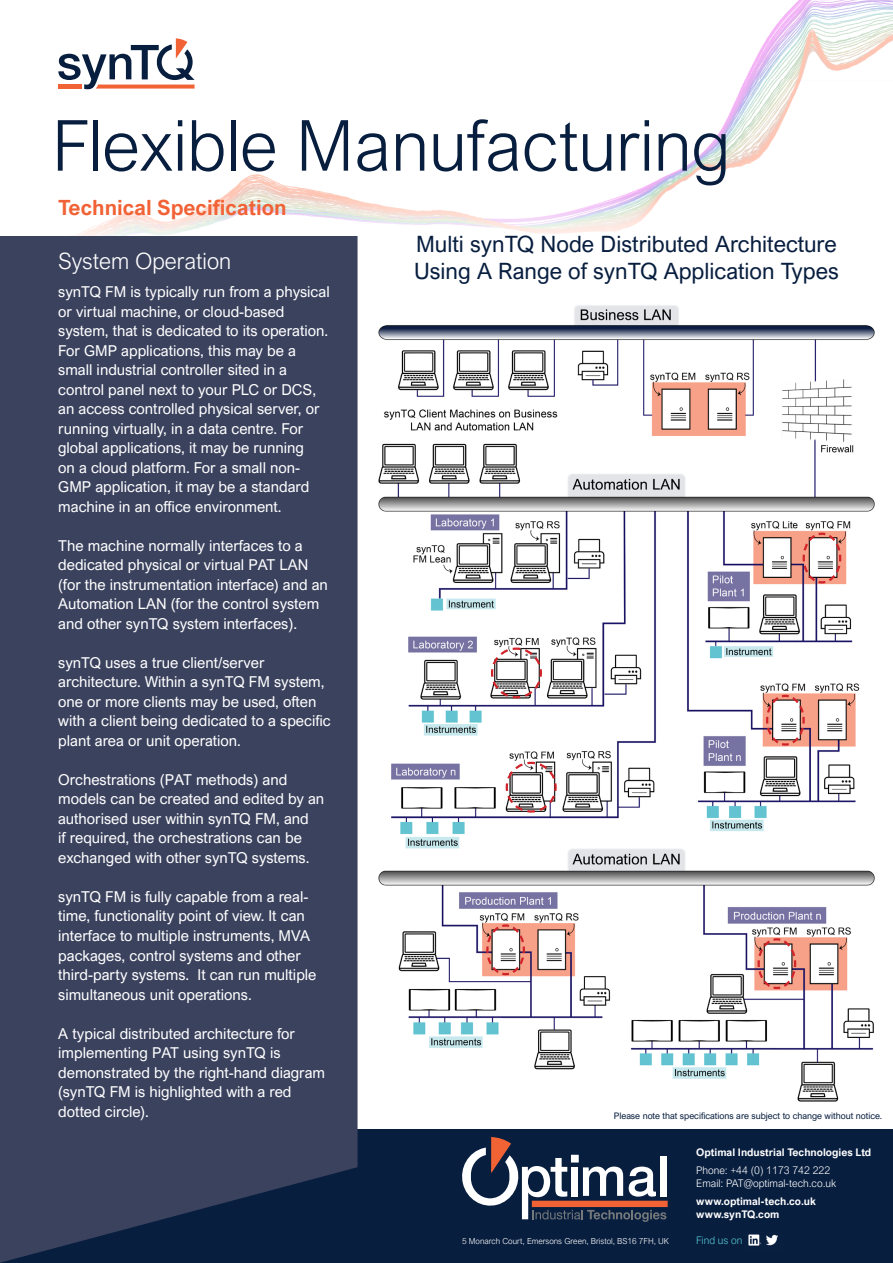
<style>
.page{position:relative;width:893px;height:1263px;background:#fff}
.page>*{position:absolute;margin:0;border:0;box-sizing:border-box;transform-origin:0 0}
.t1{font:300 70.5px "Arial Nova";color:#081e3f}
.t2{font:22.5px/27px "Arial Nova";color:#081e3f}
.t3{font:300 22.5px "Arial Nova";color:#fff}
.t4{font:700 21px "Arial Nova";color:#f16236}
.t5{font:15px/19.5px "Arial Nova";color:#fff}
.t6{font:700 10.5px/12.6px "Arial Nova";color:#fff}
.t7{font:300 10.5px/12.6px "Arial Nova";color:#fff}
.t8{font:300 10.5px "Arial Nova";color:#54c5cf}
.t9{font:9px "Arial Nova";color:#081e3f}
.t10{font:300 8.25px "Arial Nova";color:#fff}
</style>
<div class="page">
<img style="left:71px;top:0;width:822px;height:236px">
<div style="left:0;top:1129px;width:893px;height:134px;background:#081e3f"></div>
<div style="left:0;top:236px;width:358px;height:1027px;background:#3b425e"></div>
<svg style="left:666px;top:1201px;width:2px;height:6px"></svg>
<div style="left:661px;top:1155px;width:6px;height:41px;background:#fff"></div>
<svg style="left:462px;top:1137px;width:204px;height:85px"></svg>
<img style="left:748px;top:1234px;width:30px;height:12px">
<svg style="left:58px;top:38px;width:137px;height:51px"></svg>
<img style="left:378px;top:305px;width:497px;height:797px">
<svg style="left:485px;top:923px;width:41px;height:53px"></svg>
<svg style="left:505px;top:761px;width:53px;height:53px"></svg>
<svg style="left:756px;top:937px;width:41px;height:53px"></svg>
<svg style="left:765px;top:694px;width:41px;height:53px"></svg>
<svg style="left:490px;top:646px;width:53px;height:53px"></svg>
<svg style="left:801px;top:531px;width:41px;height:54px"></svg>
<h1 class="t1" style="left:52px;top:106px;width:680px">Flexible Manufacturing</h1>
<h3 class="t4" style="left:58px;top:196px;width:230px">Technical Specification</h3>
<h2 class="t3" style="left:58px;top:249px;width:175px">System Operation</h2>
<p class="t5" style="left:58px;top:282px;width:273px">synTQ FM is typically run from a physical or virtual machine, or cloud-based system, that is dedicated to its operation.<br>For GMP applications, this may be a small industrial controller sited in a control panel next to your PLC or DCS, an access controlled physical server, or running virtually, in a data centre. For global applications, it may be running<br>on a cloud platform. For a small non-GMP application, it may be a standard machine in an office environment.</p>
<p class="t5" style="left:58px;top:536px;width:271px">The machine normally interfaces to a dedicated physical or virtual PAT LAN (for the instrumentation interface) and an Automation LAN (for the control system and other synTQ system interfaces).</p>
<p class="t5" style="left:58px;top:653px;width:274px">synTQ uses a true client/server architecture. Within a synTQ FM system, one or more clients may be used, often with a client being dedicated to a specific plant area or unit operation.</p>
<p class="t5" style="left:58px;top:770px;width:268px">Orchestrations (PAT methods) and models can be created and edited by an authorised user within synTQ FM, and<br>if required, the orchestrations can be exchanged with other synTQ systems.</p>
<p class="t5" style="left:58px;top:887px;width:260px">synTQ FM is fully capable from a real&shy;time, functionality point of view. It can interface to multiple instruments, MVA packages, control systems and other third-party systems. It can run multiple simultaneous unit operations.</p>
<p class="t5" style="left:58px;top:1023px;width:268px">A typical distributed architecture for implementing PAT using synTQ is demonstrated by the right-hand diagram (synTQ FM is highlighted with a red dotted circle).</p>
<h2 class="t2" style="left:414px;top:231px;width:426px">Multi synTQ Node Distributed Architecture<br>Using A Range of synTQ Application Types</h2>
<p class="t9" style="left:614px;top:1110px;width:270px">Please note that specifications are subject to change without notice.</p>
<p class="t10" style="left:462px;top:1236px;width:208px">5 Monarch Court, Emersons Green, Bristol, BS16 7FH, UK</p>
<p class="t6" style="left:696px;top:1146px;width:177px">Optimal Industrial Technologies Ltd</p>
<p class="t7" style="left:696px;top:1164px;width:141px">Phone: +44 (0) 1173 742 222<br>Email: PAT@optimal-tech.co.uk</p>
<p class="t6" style="left:696px;top:1195px;width:121px">www.optimal-tech.co.uk www.synTQ.com</p>
<p class="t8" style="left:696px;top:1234px;width:48px">Find us on</p>
</div>
